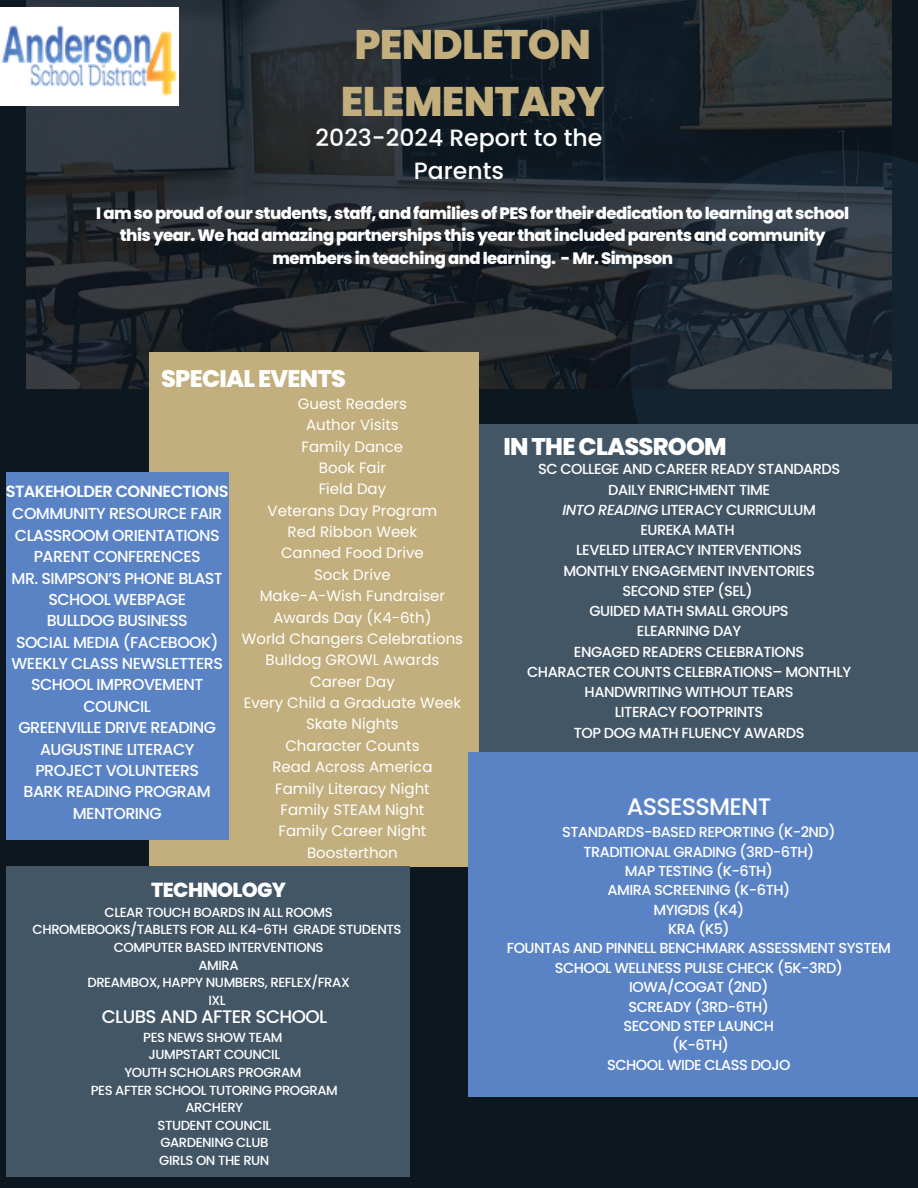
<style>
.page{position:relative;width:918px;height:1188px;background:#0d1720}
.page>*{position:absolute;margin:0;border:0;box-sizing:border-box;transform-origin:0 0}
.t1{font:800 41.25px/57.2px "Poppins";letter-spacing:-.02em;color:#c2af7d;text-align:center}
.t2{font:800 24.15px "Poppins";letter-spacing:-.035em;color:#fff}
.t3{font:800 24px "Poppins";letter-spacing:-.035em;color:#fff}
.t4{font:500 23.85px "Poppins";letter-spacing:-.035em;color:#fff}
.t5{font:500 23.55px/32.8px "Poppins";color:#fff;text-align:center}
.t6{font:800 20.25px "Poppins";letter-spacing:-.035em;color:#fff}
.t7{font:500 18.15px "Poppins";letter-spacing:-.035em;color:#fff}
.t8{font:800 16.5px/22.5px "Poppins";letter-spacing:-.035em;color:#fff;text-align:center}
.t9{font:600 16.2px "Poppins";letter-spacing:-.035em;color:#fff}
.t10{font:500 15.9px/21.3px "Poppins";letter-spacing:-.035em;color:#fff;text-align:center}
.t11{font:15px/21.3px "Poppins";color:#fff;text-align:center}
.t12{font:500 14.55px "Poppins";letter-spacing:-.035em;color:#fff}
.t13{font:500 13.2px "Poppins";letter-spacing:-.035em;color:#fff}
.s1{font-style:italic}
</style>
<div class="page">
<div style="left:632px;top:156px;width:286px;height:268px;background:#142330"></div>
<img style="left:26px;top:0;width:865px;height:389px">
<div style="left:149px;top:352px;width:330px;height:514px;background:#c2af7d"></div>
<div style="left:480px;top:424px;width:438px;height:335px;background:#435666"></div>
<img style="left:0;top:7px;width:179px;height:98px">
<div style="left:468px;top:752px;width:450px;height:344px;background:#5a83c6"></div>
<div style="left:6px;top:866px;width:404px;height:311px;background:#435666"></div>
<div style="left:6px;top:473px;width:222px;height:367px;background:#5a83c6"></div>
<h3 class="t1" style="left:341px;top:16px;width:265px">PENDLETON<br>ELEMENTARY</h3>
<h5 class="t5" style="left:316px;top:122px;width:288px">2023-2024 Report to the<br>Parents</h5>
<p class="t8" style="left:96px;top:202px;width:755px">I am so proud of our students, staff, and families of PES for their dedication to learning at school this year. We had amazing partnerships this year that included parents and community members in teaching and learning. - Mr. Simpson</p>
<p class="t3" style="left:161px;top:362px;width:186px">SPECIAL EVENTS</p>
<p class="t9" style="left:6px;top:480px;width:225px">STAKEHOLDER CONNECTIONS</p>
<p class="t10" style="left:12px;top:503px;width:213px">COMMUNITY RESOURCE FAIR<br>CLASSROOM ORIENTATIONS<br>PARENT CONFERENCES<br>MR. SIMPSON’S PHONE BLAST<br>SCHOOL WEBPAGE<br>BULLDOG BUSINESS<br>SOCIAL MEDIA (FACEBOOK)<br>WEEKLY CLASS NEWSLETTERS<br>SCHOOL IMPROVEMENT<br>COUNCIL<br>GREENVILLE DRIVE READING<br>AUGUSTINE LITERACY<br>PROJECT VOLUNTEERS<br>BARK READING PROGRAM<br>MENTORING</p>
<h6 class="t11" style="left:242px;top:393px;width:223px">Guest Readers<br>Author Visits<br>Family Dance<br>Book Fair<br>Field Day<br>Veterans Day Program<br>Red Ribbon Week<br>Canned Food Drive<br>Sock Drive<br>Make-A-Wish Fundraiser<br>Awards Day (K4-6th)<br>World Changers Celebrations<br>Bulldog GROWL Awards<br>Career Day<br>Every Child a Graduate Week<br>Skate Nights<br>Character Counts<br>Read Across America<br>Family Literacy Night<br>Family STEAM Night<br>Family Career Night<br>Boosterthon</h6>
<p class="t6" style="left:151px;top:875px;width:136px">TECHNOLOGY</p>
<p class="t13" style="left:105px;top:903px;width:230px">CLEAR TOUCH BOARDS IN ALL ROOMS</p>
<p class="t13" style="left:33px;top:920px;width:370px">CHROMEBOOKS/TABLETS FOR ALL K4-6TH GRADE STUDENTS</p>
<p class="t13" style="left:114px;top:938px;width:211px">COMPUTER BASED INTERVENTIONS</p>
<p class="t13" style="left:198px;top:956px;width:42px">AMIRA</p>
<p class="t13" style="left:87px;top:973px;width:264px">DREAMBOX, HAPPY NUMBERS, REFLEX/FRAX</p>
<p class="t13" style="left:208px;top:991px;width:19px">IXL</p>
<p class="t7" style="left:102px;top:1004px;width:227px">CLUBS AND AFTER SCHOOL</p>
<p class="t13" style="left:143px;top:1028px;width:141px">PES NEWS SHOW TEAM</p>
<p class="t13" style="left:149px;top:1045px;width:133px">JUMPSTART COUNCIL</p>
<p class="t13" style="left:124px;top:1063px;width:179px">YOUTH SCHOLARS PROGRAM</p>
<p class="t13" style="left:91px;top:1081px;width:249px">PES AFTER SCHOOL TUTORING PROGRAM</p>
<p class="t13" style="left:186px;top:1098px;width:59px">ARCHERY</p>
<p class="t13" style="left:157px;top:1116px;width:115px">STUDENT COUNCIL</p>
<p class="t13" style="left:160px;top:1133px;width:110px">GARDENING CLUB</p>
<p class="t13" style="left:159px;top:1151px;width:112px">GIRLS ON THE RUN</p>
<h2 class="t2" style="left:503px;top:430px;width:225px">IN THE CLASSROOM</h2>
<h2 class="t12" style="left:538px;top:459px;width:304px">SC COLLEGE AND CAREER READY STANDARDS</h2>
<p class="t12" style="left:608px;top:479px;width:163px">DAILY ENRICHMENT TIME</p>
<p class="t12" style="left:562px;top:500px;width:255px"><span class="s1">INTO READING</span> LITERACY CURRICULUM</p>
<p class="t12" style="left:640px;top:520px;width:96px">EUREKA MATH</p>
<p class="t12" style="left:576px;top:540px;width:227px">LEVELED LITERACY INTERVENTIONS</p>
<p class="t12" style="left:564px;top:560px;width:253px">MONTHLY ENGAGEMENT INVENTORIES</p>
<p class="t12" style="left:622px;top:581px;width:132px">SECOND STEP (SEL)</p>
<p class="t12" style="left:590px;top:601px;width:201px">GUIDED MATH SMALL GROUPS</p>
<p class="t12" style="left:637px;top:621px;width:106px">ELEARNING DAY</p>
<p class="t12" style="left:574px;top:641px;width:232px">ENGAGED READERS CELEBRATIONS</p>
<p class="t12" style="left:527px;top:662px;width:326px">CHARACTER COUNTS CELEBRATIONS– MONTHLY</p>
<p class="t12" style="left:585px;top:682px;width:211px">HANDWRITING WITHOUT TEARS</p>
<p class="t12" style="left:615px;top:702px;width:150px">LITERACY FOOTPRINTS</p>
<p class="t12" style="left:574px;top:722px;width:232px">TOP DOG MATH FLUENCY AWARDS</p>
<p class="t4" style="left:627px;top:790px;width:146px">ASSESSMENT</p>
<h4 class="t12" style="left:562px;top:822px;width:275px">STANDARDS-BASED REPORTING (K-2ND)</h4>
<p class="t12" style="left:583px;top:841px;width:232px">TRADITIONAL GRADING (3RD-6TH)</p>
<p class="t12" style="left:625px;top:861px;width:150px">MAP TESTING (K-6TH)</p>
<p class="t12" style="left:607px;top:880px;width:184px">AMIRA SCREENING (K-6TH)</p>
<p class="t12" style="left:653px;top:899px;width:92px">MYIGDIS (K4)</p>
<p class="t12" style="left:668px;top:919px;width:63px">KRA (K5)</p>
<p class="t12" style="left:507px;top:938px;width:386px">FOUNTAS AND PINNELL BENCHMARK ASSESSMENT SYSTEM</p>
<p class="t12" style="left:555px;top:958px;width:290px">SCHOOL WELLNESS PULSE CHECK (5K-3RD)</p>
<p class="t12" style="left:629px;top:977px;width:141px">IOWA/COGAT (2ND)</p>
<p class="t12" style="left:629px;top:996px;width:142px">SCREADY (3RD-6TH)</p>
<p class="t12" style="left:624px;top:1016px;width:152px">SECOND STEP LAUNCH</p>
<p class="t12" style="left:672px;top:1035px;width:58px">(K-6TH)</p>
<p class="t12" style="left:607px;top:1054px;width:185px">SCHOOL WIDE CLASS DOJO</p>
</div>
